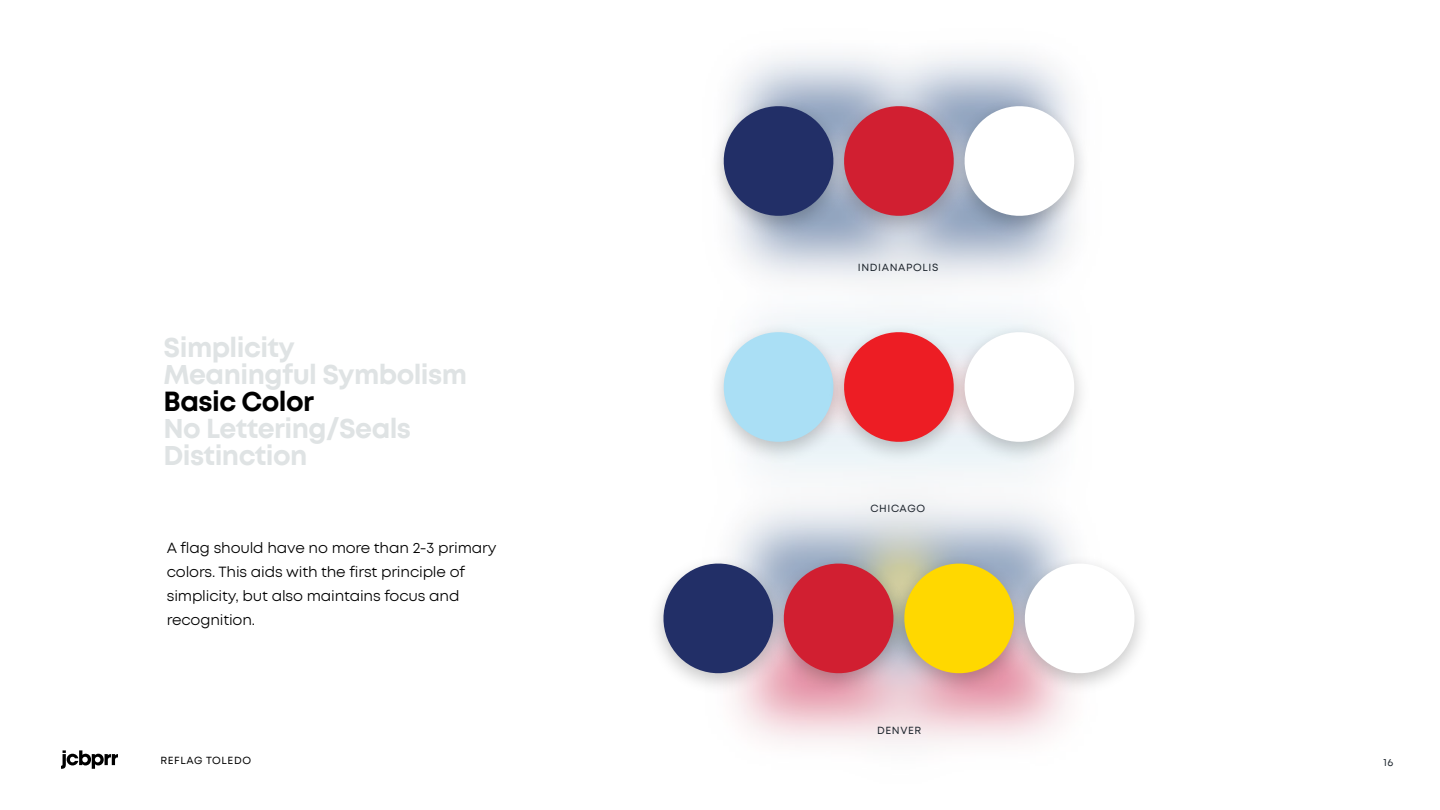
<style>
.page{position:relative;width:1440px;height:810px;background:#fff}
.page>*{position:absolute;margin:0;border:0;box-sizing:border-box;transform-origin:0 0}
.t1{font:700 27px/27px "Mont";letter-spacing:-.02em;color:#dfe3e4}
.t2{font:700 27px "Mont";letter-spacing:-.02em;color:#000}
.t3{font:15px/24px "Mont";letter-spacing:-.01em;color:#000}
.t4{font:10.5px "Mont";letter-spacing:.06em;color:#1c242c}
.t5{font:10.5px "Mont";letter-spacing:.06em;color:#000}
</style>
<div class="page">
<svg style="left:61px;top:750px;width:57px;height:19px"></svg>
<svg style="left:718px;top:101px;width:362px;height:120px"></svg>
<svg style="left:718px;top:327px;width:362px;height:120px"></svg>
<svg style="left:658px;top:558px;width:482px;height:121px"></svg>
<h1 class="t1" style="left:164px;top:336px;width:305px">Simplicity<br>Meaningful Symbolism</h1>
<h1 class="t2" style="left:164px;top:389px;width:152px">Basic Color</h1>
<h1 class="t1" style="left:164px;top:417px;width:249px">No Lettering/Seals<br>Distinction</h1>
<p class="t3" style="left:167px;top:537px;width:331px">A flag should have no more than 2-3 primary colors. This aids with the first principle of simplicity, but also maintains focus and recognition.</p>
<p class="t4" style="left:858px;top:262px;width:82px">INDIANAPOLIS</p>
<p class="t4" style="left:870px;top:503px;width:56px">CHICAGO</p>
<p class="t4" style="left:877px;top:725px;width:46px">DENVER</p>
<p class="t5" style="left:160px;top:755px;width:92px">REFLAG TOLEDO</p>
<p class="t4" style="left:1383px;top:757px;width:11px">16</p>
</div>
